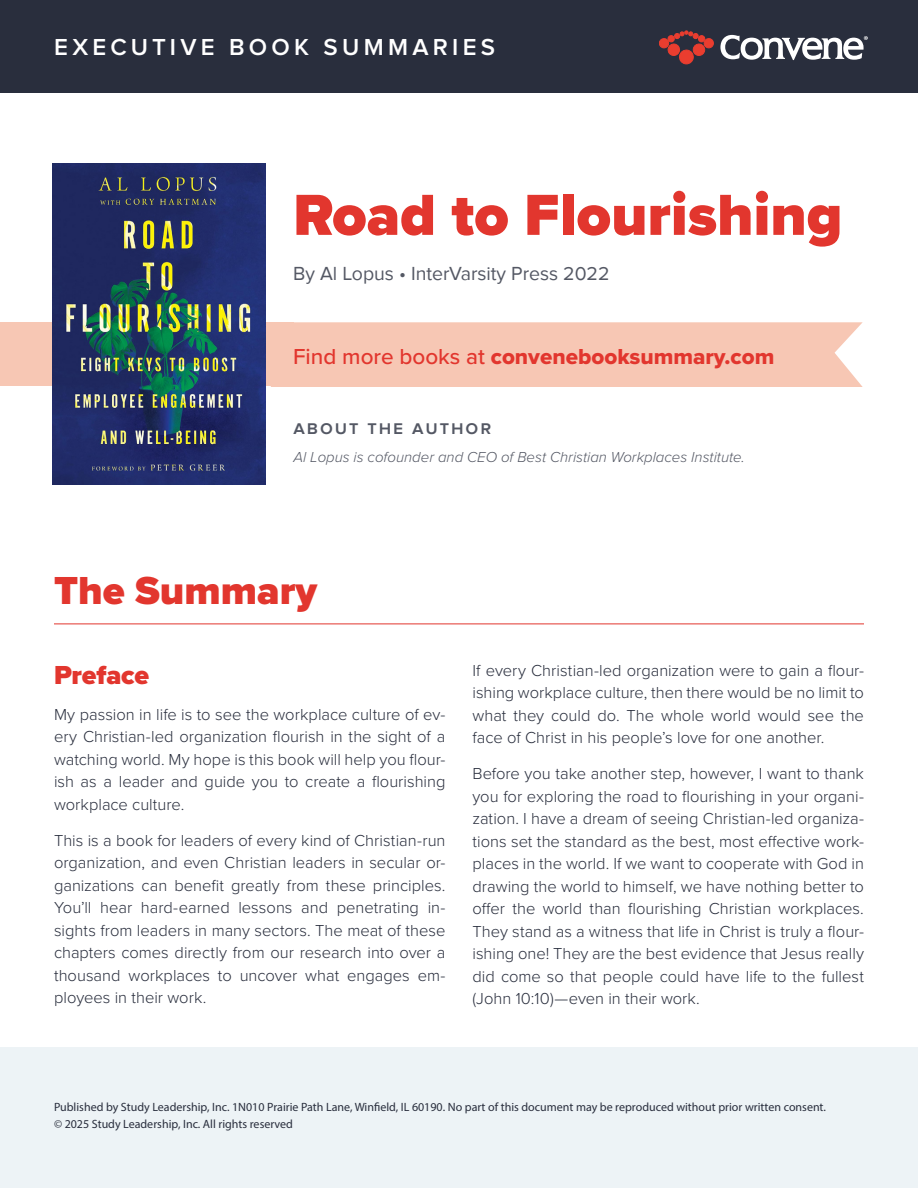
<style>
.page{position:relative;width:918px;height:1188px;background:#fff}
.page>*{position:absolute;margin:0;border:0;box-sizing:border-box;transform-origin:0 0}
.t1{font:900 60px "Proxima Nova";color:#e2362e}
.t2{font:900 40.5px "Proxima Nova";color:#e2362e}
.section_header{font:900 27px "Proxima Nova";letter-spacing:-.01em;color:#e2362e}
.summary_basic_paragraph{font:600 24px "Proxima Nova";letter-spacing:.18em;color:#fff}
.t3{font:22.5px "Proxima Nova Extrabld";color:#e2362e}
.Author_Name{font:19.5px "Proxima Nova";color:#545864}
.Author_Name-2{font:600 19.5px "Proxima Nova";letter-spacing:.1em;color:#545864}
.summary_basic_paragraph-2{font:300 16.5px/22.5px "Proxima Nova";color:#292e3d;text-align:justify}
.author_description{font:italic 300 15px "Proxima Nova";color:#545864}
.t4{font:12px "Myriad Pro";color:#292e3d}
.s1{font-family:"Proxima Nova";font-weight:500}
</style>
<div class="page">
<div style="left:0;top:322px;width:293px;height:64px;background:#f7c7b4"></div>
<div style="left:271px;top:322px;width:592px;height:65px;background:#f7c7b4"></div>
<div style="left:0;top:0;width:918px;height:93px;background:#292e3d"></div>
<div style="left:0;top:1048px;width:918px;height:140px;background:#edf3f6"></div>
<hr style="left:54px;top:624px;width:810px;height:1px;background:#e2362e">
<svg style="left:659px;top:31px;width:55px;height:33px"></svg>
<svg style="left:720px;top:35px;width:148px;height:25px"></svg>
<img style="left:52px;top:163px;width:213px;height:321px">
<p class="summary_basic_paragraph" style="left:54px;top:36px;width:443px">EXECUTIVE BOOK SUMMARIES</p>
<p class="t1" style="left:293px;top:170px;width:551px">Road to Flourishing</p>
<p class="Author_Name" style="left:293px;top:262px;width:318px">By Al Lopus • InterVarsity Press 2022</p>
<p class="t3" style="left:293px;top:339px;width:483px"><span class="s1">Find more books at</span> convenebooksummary.com</p>
<p class="Author_Name-2" style="left:294px;top:419px;width:199px">about the author</p>
<p class="author_description" style="left:294px;top:446px;width:453px">Al Lopus is cofounder and CEO of Best Christian Workplaces Institute.</p>
<p class="t2" style="left:54px;top:560px;width:265px">The Summary</p>
<p class="section_header" style="left:54px;top:655px;width:97px">Preface</p>
<p class="summary_basic_paragraph-2" style="left:54px;top:702px;width:393px">My passion in life is to see the workplace culture of ev&shy;ery Christian-led organization flourish in the sight of a watching world. My hope is this book will help you flour&shy;ish as a leader and guide you to create a flourishing workplace culture.</p>
<p class="summary_basic_paragraph-2" style="left:54px;top:828px;width:393px">This is a book for leaders of every kind of Christian-run organization, and even Christian leaders in secular or&shy;ganizations can benefit greatly from these principles.<br>You’ll hear hard-earned lessons and penetrating in&shy;sights from leaders in many sectors. The meat of these chapters comes directly from our research into over a thousand workplaces to uncover what engages em&shy;ployees in their work.</p>
<p class="summary_basic_paragraph-2" style="left:472px;top:658px;width:393px">If every Christian-led organization were to gain a flour&shy;ishing workplace culture, then there would be no limit to what they could do. The whole world would see the face of Christ in his people’s love for one another.</p>
<p class="summary_basic_paragraph-2" style="left:472px;top:761px;width:393px">Before you take another step, however, I want to thank you for exploring the road to flourishing in your organi&shy;zation. I have a dream of seeing Christian-led organiza&shy;tions set the standard as the best, most effective work&shy;places in the world. If we want to cooperate with God in drawing the world to himself, we have nothing better to offer the world than flourishing Christian workplaces.<br>They stand as a witness that life in Christ is truly a flour&shy;ishing one! They are the best evidence that Jesus really did come so that people could have life to the fullest (John 10:10)—even in their work.</p>
<p class="t4" style="left:54px;top:1100px;width:774px">Published by Study Leadership, Inc. 1N010 Prairie Path Lane, Winfield, IL 60190. No part of this document may be reproduced without prior written consent.</p>
<p class="t4" style="left:54px;top:1116px;width:241px">© 2025 Study Leadership, Inc. All rights reserved</p>
</div>
